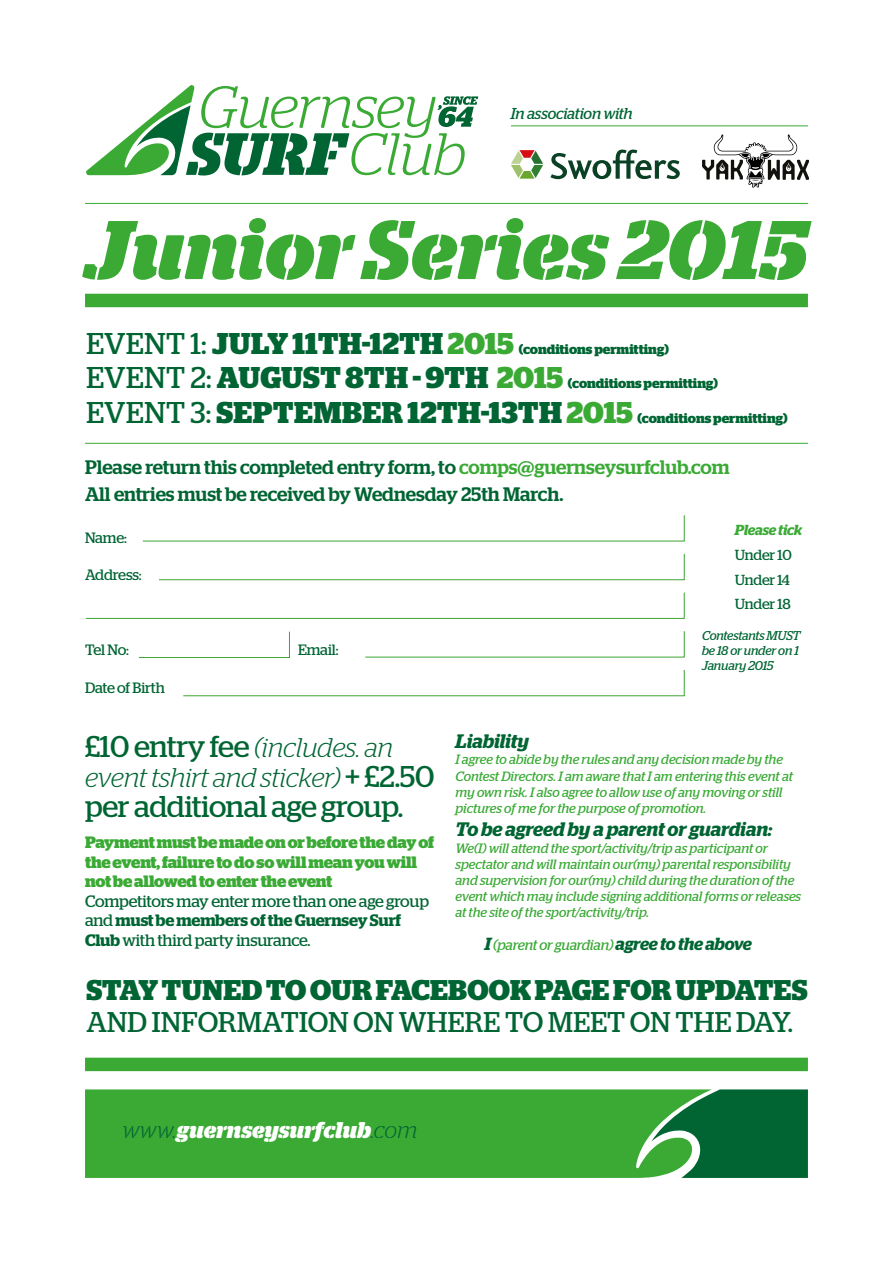
<style>
.page{position:relative;width:893px;height:1263px;background:#fff}
.page>*{position:absolute;margin:0;border:0;box-sizing:border-box;transform-origin:0 0}
.t1{font:italic 700 82.95px "Stag Stencil";color:#3aaa35}
.t2{font:700 30px "Stag";letter-spacing:.01em;color:#006533}
.t3{font:30px "Stag";letter-spacing:-.015em;color:#006533}
.t4{font:700 28.5px "Stag";color:#006533}
.t5{font:28.5px "Stag";letter-spacing:.01em;color:#006533}
.t6{font:italic 300 27px/30px "Stag";letter-spacing:-.015em;color:#006533}
.t7{font:italic 700 22.65px "Stag Stencil";letter-spacing:-.005em;color:#fff}
.t8{font:500 19.5px/27px "Stag";color:#006533}
.t9{font:italic 600 19.5px "Stag";letter-spacing:-.005em;color:#006533}
.t10{font:700 16.5px/19.5px "Stag";letter-spacing:-.015em;color:#3aaa35}
.t11{font:16.5px/19.5px "Stag";letter-spacing:-.015em;color:#006533}
.t12{font:italic 15.75px "Stag";letter-spacing:-.01em;color:#006533}
.t13{font:15px "Stag";letter-spacing:-.01em;color:#006533}
.t14{font:italic 14.55px "Stag";letter-spacing:-.02em;color:#3aaa35}
.t15{font:14.55px/24.8px "Stag";letter-spacing:-.015em;color:#006533}
.t16{font:italic 600 14.55px "Stag";letter-spacing:-.015em;color:#3aaa35}
.t17{font:italic 13.5px/16.2px "Stag";color:#3aaa35}
.t18{font:700 13.5px "Stag";color:#006533}
.t19{font:italic 12.75px/15.3px "Stag";letter-spacing:-.015em;color:#006533}
.s1{font-weight:400}
.s2{color:#3aaa35}
.s3{font-weight:400;font-style:normal;font-size:30px}
.s4{font-weight:600}
.s5{font-weight:600;font-size:17.55px;color:#006533}
.s6{font-weight:300;color:#006533}
</style>
<div class="page">
<svg style="left:86px;top:85px;width:392px;height:91px"></svg>
<div style="left:85px;top:1089px;width:566px;height:89px;background:#3aaa35"></div>
<svg style="left:651px;top:1089px;width:157px;height:89px;background:#1f7d44"></svg>
<div style="left:85px;top:294px;width:723px;height:13px;background:#3aaa35"></div>
<div style="left:85px;top:1058px;width:723px;height:13px;background:#3aaa35"></div>
<hr style="left:85px;top:203px;width:723px;height:1px;background:#3aaa35">
<hr style="left:511px;top:125px;width:297px;height:1px;background:#3aaa35">
<hr style="left:85px;top:443px;width:723px;height:1px;background:#3aaa35">
<svg style="left:142px;top:515px;width:543px;height:27px"></svg>
<svg style="left:159px;top:553px;width:526px;height:27px"></svg>
<svg style="left:139px;top:631px;width:151px;height:27px"></svg>
<svg style="left:365px;top:631px;width:320px;height:27px"></svg>
<svg style="left:183px;top:669px;width:502px;height:27px"></svg>
<svg style="left:85px;top:592px;width:600px;height:27px"></svg>
<svg style="left:550px;top:150px;width:130px;height:29px"></svg>
<svg style="left:511px;top:150px;width:32px;height:29px"></svg>
<svg style="left:702px;top:125px;width:107px;height:63px"></svg>
<p class="t12" style="left:511px;top:104px;width:123px">In association with</p>
<h1 class="t1" style="left:85px;top:201px;width:724px">Junior Series 2015</h1>
<h2 class="t2" style="left:86px;top:326px;width:429px"><span class="s1">EVENT 1:</span> JULY 11TH-12TH <span class="s2">2015</span></h2>
<p class="t18" style="left:519px;top:341px;width:152px">(conditions permitting)</p>
<h2 class="t2" style="left:86px;top:360px;width:478px"><span class="s1">EVENT 2:</span> AUGUST 8TH - 9TH <span class="s2">2015</span></h2>
<p class="t18" style="left:568px;top:376px;width:152px">(conditions permitting)</p>
<h2 class="t2" style="left:86px;top:395px;width:548px"><span class="s1">EVENT 3:</span> SEPTEMBER 12TH-13TH <span class="s2">2015</span></h2>
<p class="t18" style="left:638px;top:410px;width:152px">(conditions permitting)</p>
<h3 class="t8" style="left:85px;top:454px;width:646px">Please return this completed entry form, to <span class="s2">comps@guernseysurfclub.com<br></span>All entries must be received by Wednesday 25th March.</h3>
<p class="t13" style="left:85px;top:529px;width:43px">Name:</p>
<p class="t13" style="left:85px;top:566px;width:58px">Address:</p>
<p class="t13" style="left:85px;top:641px;width:45px">Tel No:</p>
<p class="t13" style="left:298px;top:641px;width:42px">Email:</p>
<p class="t13" style="left:85px;top:679px;width:81px">Date of Birth</p>
<h3 class="t6" style="left:85px;top:732px;width:351px"><span class="s3">£10 entry fee</span> (includes. an event tshirt and sticker) <span class="s3">+ £2.50</span></h3>
<h2 class="t3" style="left:85px;top:789px;width:320px">per additional age group.</h2>
<p class="t10" style="left:85px;top:833px;width:351px">Payment must be made on or before the day of the event, failure to do so will mean you will not be allowed to enter the event</p>
<p class="t11" style="left:85px;top:891px;width:345px">Competitors may enter more than one age group and <span class="s4">must be members of the Guernsey Surf<br>Club</span> with third party insurance.</p>
<p class="t16" style="left:735px;top:521px;width:69px">Please tick</p>
<p class="t15" style="left:735px;top:542px;width:58px">Under 10<br>Under 14<br>Under 18</p>
<p class="t19" style="left:702px;top:628px;width:100px">Contestants MUST be 18 or under on 1<br>January 2015</p>
<h3 class="t9" style="left:455px;top:730px;width:75px">Liability</h3>
<p class="t17" style="left:455px;top:751px;width:339px">I agree to abide by the rules and any decision made by the Contest Directors. I am aware that I am entering this event at my own risk. I also agree to allow use of any moving or still pictures of me for the purpose of promotion.</p>
<h3 class="t9" style="left:455px;top:818px;width:318px">To be agreed by a parent or guardian:</h3>
<p class="t17" style="left:455px;top:840px;width:347px">We(I) will attend the sport/activity/trip as participant or spectator and will maintain our(my) parental responsibility and supervision for our(my) child during the duration of the event which may include signing additional forms or releases at the site of the sport/activity/trip.</p>
<p class="t14" style="left:485px;top:936px;width:269px"><span class="s5">I</span> (parent or guardian) <span class="s5">agree to the above</span></p>
<h3 class="t4" style="left:86px;top:973px;width:723px">STAY TUNED TO OUR FACEBOOK PAGE FOR UPDATES</h3>
<h3 class="t5" style="left:86px;top:1006px;width:708px">AND INFORMATION ON WHERE TO MEET ON THE DAY.</h3>
<h3 class="t7" style="left:122px;top:1116px;width:297px"><span class="s6">www.</span>guernseysurfclub<span class="s6">.com</span></h3>
</div>
